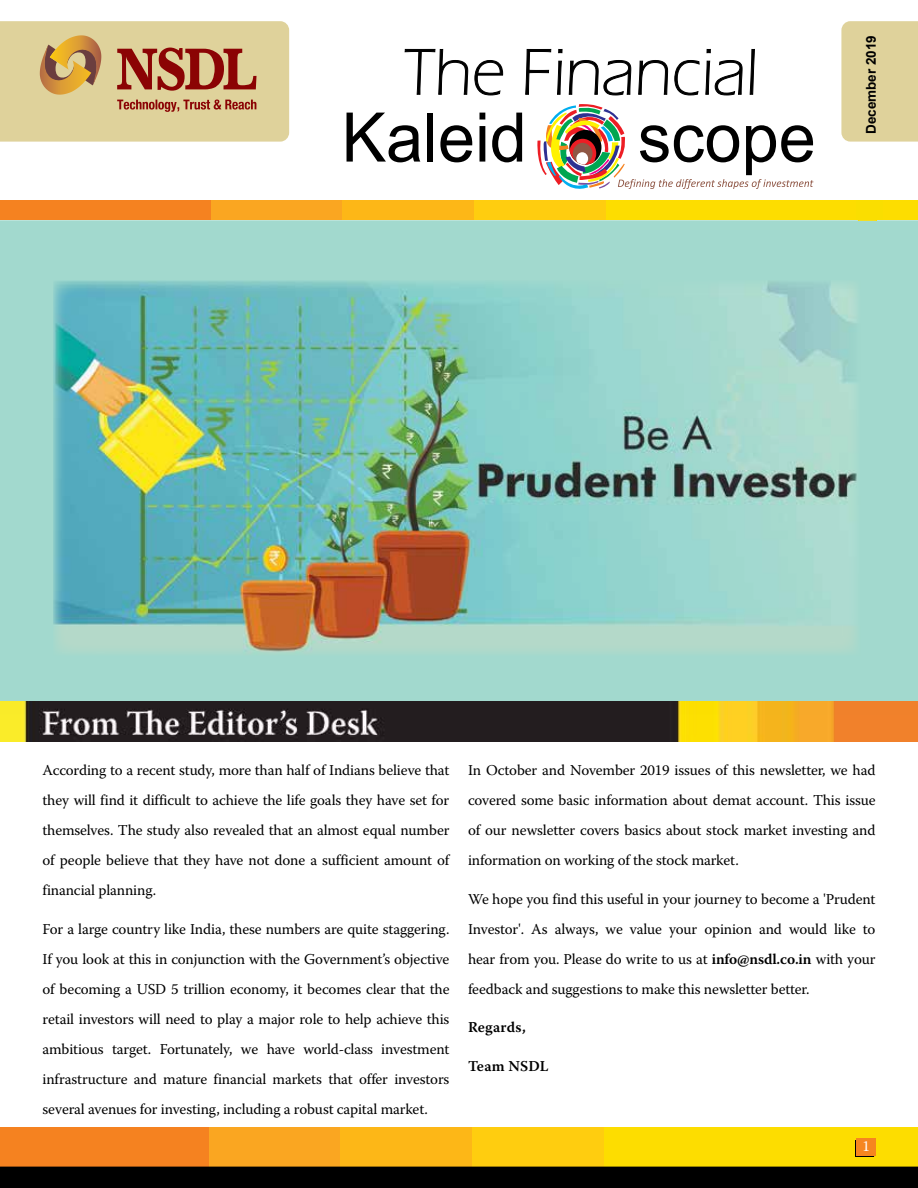
<style>
.page{position:relative;width:918px;height:1188px;background:#fff}
.page>*{position:absolute;margin:0;border:0;box-sizing:border-box;transform-origin:0 0}
.t1{font:15px/30px "Warnock Pro";letter-spacing:-.01em;color:#000;text-align:justify}
.t2{font:600 15px "Warnock Pro";letter-spacing:.01em;color:#000}
.t3{font:15px "Warnock Pro";color:#fff}
.t4{font:700 13.5px "Arial";color:#000}
.s1{font-weight:600}
</style>
<div class="page">
<div style="left:0;top:220px;width:918px;height:482px;background:#a2d9ce"></div>
<svg style="left:0;top:21px;width:289px;height:121px;background:#d4b785"></svg>
<div style="left:841px;top:21px;width:77px;height:121px;background:#dfd29b"></div>
<svg style="left:347px;top:49px;width:466px;height:140px"></svg>
<div style="left:0;top:1127px;width:313px;height:61px;background:#f58220"></div>
<div style="left:209px;top:1127px;width:357px;height:61px;background:#faa621"></div>
<div style="left:340px;top:1127px;width:357px;height:61px;background:#fdb717"></div>
<div style="left:472px;top:1127px;width:356px;height:61px;background:#ffcd0f"></div>
<div style="left:604px;top:1127px;width:314px;height:61px;background:#fddd00"></div>
<div style="left:0;top:1167px;width:918px;height:21px;background:#000"></div>
<div style="left:856px;top:1140px;width:18px;height:16px;background:#f6861f"></div>
<div style="left:857px;top:1138px;width:19px;height:17px;background:#f6861f"></div>
<img style="left:0;top:702px;width:918px;height:40px">
<div style="left:0;top:200px;width:315px;height:20px;background:#f58220"></div>
<div style="left:211px;top:200px;width:357px;height:20px;background:#faa621"></div>
<div style="left:342px;top:200px;width:357px;height:20px;background:#fdb717"></div>
<div style="left:474px;top:200px;width:356px;height:20px;background:#ffcd0f"></div>
<div style="left:606px;top:200px;width:312px;height:20px;background:#fddd00"></div>
<img style="left:53px;top:280px;width:807px;height:375px">
<p class="t4" style="left:862px;top:134px;width:101px;rotate:-90deg">December 2019</p>
<p class="t1" style="left:43px;top:755px;width:408px">According to a recent study, more than half of Indians believe that they will find it difficult to achieve the life goals they have set for themselves. The study also revealed that an almost equal number of people believe that they have not done a sufficient amount of financial planning.</p>
<p class="t1" style="left:43px;top:913px;width:408px">For a large country like India, these numbers are quite staggering.<br>If you look at this in conjunction with the Government’s objective of becoming a USD 5 trillion economy, it becomes clear that the retail investors will need to play a major role to help achieve this ambitious target. Fortunately, we have world-class investment infrastructure and mature financial markets that offer investors several avenues for investing, including a robust capital market.</p>
<p class="t1" style="left:468px;top:755px;width:409px">In October and November 2019 issues of this newsletter, we had covered some basic information about demat account. This issue of our newsletter covers basics about stock market investing and information on working of the stock market.</p>
<p class="t1" style="left:468px;top:883px;width:409px">We hope you find this useful in your journey to become a 'Prudent Investor'. As always, we value your opinion and would like to hear from you. Please do write to us at <span class="s1">info@nsdl.co.in</span> with your feedback and suggestions to make this newsletter better.</p>
<p class="t2" style="left:468px;top:1018px;width:59px">Regards,</p>
<p class="t2" style="left:468px;top:1057px;width:82px">Team NSDL</p>
<p class="t3" style="left:862px;top:1137px;width:9px">1</p>
</div>
